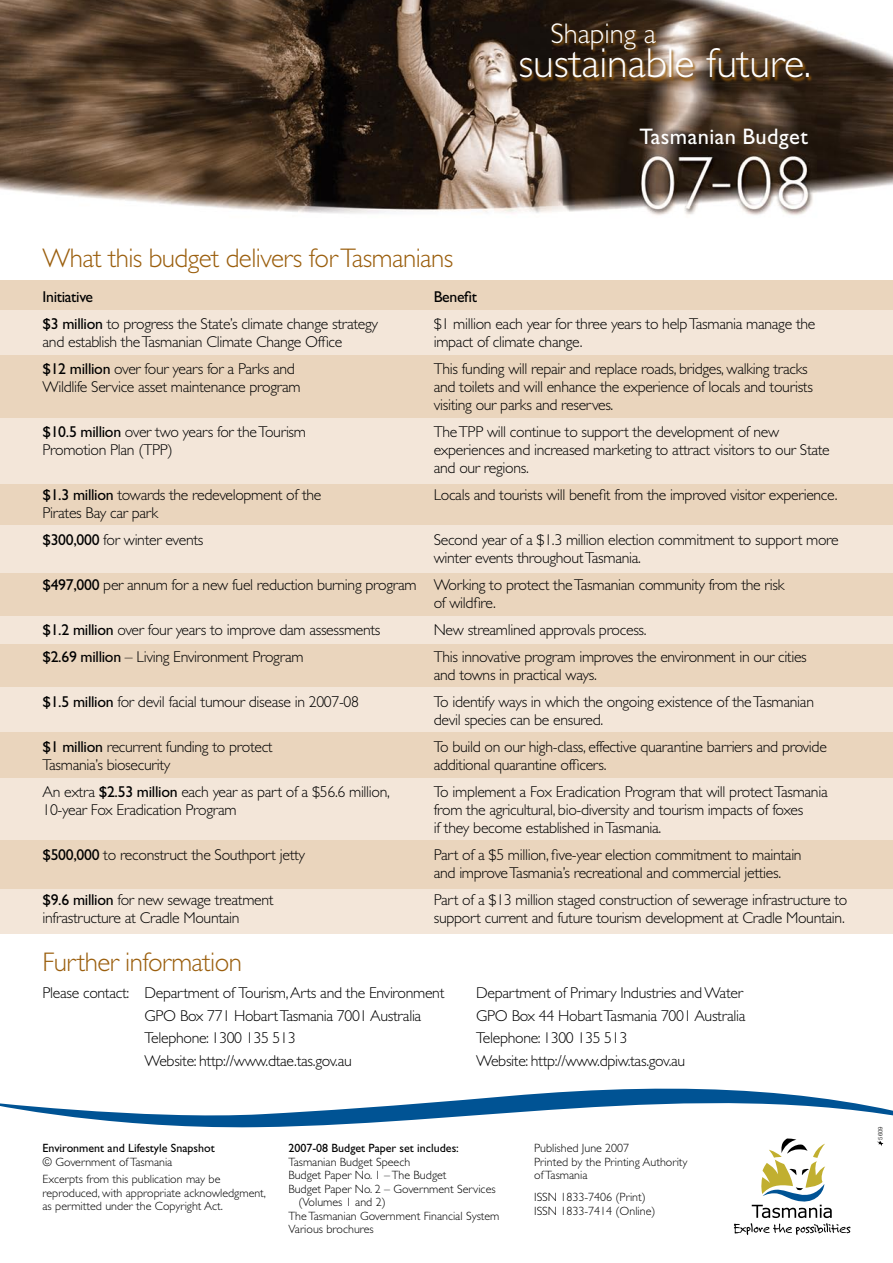
<style>
.page{position:relative;width:893px;height:1263px;background:#fff}
.page>*{position:absolute;margin:0;border:0;box-sizing:border-box;transform-origin:0 0}
.t1{font:300 42px "Gill Sans";color:#fff}
.t2{font:300 28.5px "Gill Sans";color:#fff}
.t3{font:300 27px "Gill Sans";letter-spacing:-.02em;color:#9b5f0e}
.t4{font:22.5px "Gill Sans";letter-spacing:.02em;color:#fff}
.t5{font:300 15.75px/18px "Gill Sans";letter-spacing:-.02em;color:#000}
.t6{font:15.75px "Gill Sans";letter-spacing:-.02em;color:#000}
.t7{font:300 12px/13.5px "Gill Sans";color:#000}
.t8{font:12px "Gill Sans";color:#000}
.t9{font:300 6px "Helvetica Neue";color:#000}
.s1{font-weight:400}
</style>
<div class="page">
<div style="left:0;top:281px;width:893px;height:625px;background:#ead5bd"></div>
<div style="left:0;top:310px;width:893px;height:45px;background:#f3e6d9"></div>
<div style="left:0;top:418px;width:893px;height:65px;background:#f3e6d9"></div>
<div style="left:0;top:525px;width:893px;height:48px;background:#f3e6d9"></div>
<div style="left:0;top:687px;width:893px;height:45px;background:#f3e6d9"></div>
<div style="left:0;top:778px;width:893px;height:62px;background:#f3e6d9"></div>
<div style="left:0;top:617px;width:893px;height:27px;background:#f3e6d9"></div>
<img style="left:0;top:0;width:893px;height:216px">
<svg style="left:0;top:1089px;width:893px;height:39px"></svg>
<svg style="left:734px;top:1138px;width:116px;height:97px"></svg>
<div style="left:0;top:889px;width:893px;height:44px;background:#f3e6d9"></div>
<svg style="left:519px;top:22px;width:295px;height:61px;background:#59442f"></svg>
<svg style="left:877px;top:1140px;width:6px;height:6px"></svg>
<h2 class="t2" style="left:550px;top:17px;width:107px">Shaping a</h2>
<h1 class="t1" style="left:518px;top:39px;width:294px">sustainable future.</h1>
<h3 class="t4" style="left:639px;top:123px;width:170px">Tasmanian Budget</h3>
<h3 class="t3" style="left:43px;top:243px;width:412px">What this budget delivers for Tasmanians</h3>
<p class="t6" style="left:43px;top:288px;width:52px">Initiative</p>
<p class="t6" style="left:434px;top:288px;width:45px">Benefit</p>
<p class="t5" style="left:43px;top:315px;width:337px"><span class="s1">$3 million</span> to progress the State’s climate change strategy</p>
<p class="t5" style="left:434px;top:315px;width:383px">$1 million each year for three years to help Tasmania manage the</p>
<p class="t5" style="left:43px;top:333px;width:301px">and establish the Tasmanian Climate Change Office</p>
<p class="t5" style="left:434px;top:333px;width:150px">impact of climate change.</p>
<p class="t5" style="left:43px;top:360px;width:254px"><span class="s1">$12 million</span> over four years for a Parks and</p>
<p class="t5" style="left:434px;top:360px;width:376px">This funding will repair and replace roads, bridges, walking tracks</p>
<p class="t5" style="left:43px;top:378px;width:260px">Wildlife Service asset maintenance program</p>
<p class="t5" style="left:434px;top:378px;width:381px">and toilets and will enhance the experience of locals and tourists visiting our parks and reserves.</p>
<p class="t5" style="left:43px;top:423px;width:265px"><span class="s1">$10.5 million</span> over two years for the Tourism</p>
<p class="t5" style="left:434px;top:423px;width:347px">The TPP will continue to support the development of new</p>
<p class="t5" style="left:43px;top:441px;width:132px">Promotion Plan (TPP)</p>
<p class="t5" style="left:434px;top:441px;width:398px">experiences and increased marketing to attract visitors to our State and our regions.</p>
<p class="t5" style="left:43px;top:486px;width:280px"><span class="s1">$1.3 million</span> towards the redevelopment of the</p>
<p class="t5" style="left:434px;top:486px;width:405px">Locals and tourists will benefit from the improved visitor experience.</p>
<p class="t5" style="left:43px;top:499px;width:162px;line-height:27px">Pirates Bay car park <span class="s1">$300,000</span> for winter events</p>
<p class="t5" style="left:434px;top:531px;width:406px">Second year of a $1.3 million election commitment to support more winter events throughout Tasmania.</p>
<p class="t5" style="left:434px;top:576px;width:352px;text-indent:-391px"><span class="s1">$497,000</span> per annum for a new fuel reduction burning program Working to protect the Tasmanian community from the risk of wildfire.</p>
<p class="t5" style="left:43px;top:621px;width:339px"><span class="s1">$1.2 million</span> over four years to improve dam assessments</p>
<p class="t5" style="left:434px;top:621px;width:214px">New streamlined approvals process.</p>
<p class="t5" style="left:43px;top:648px;width:263px"><span class="s1">$2.69 million</span> – Living Environment Program</p>
<p class="t5" style="left:434px;top:648px;width:375px">This innovative program improves the environment in our cities and towns in practical ways.</p>
<p class="t5" style="left:43px;top:693px;width:318px"><span class="s1">$1.5 million</span> for devil facial tumour disease in 2007-08</p>
<p class="t5" style="left:434px;top:693px;width:382px">To identify ways in which the ongoing existence of the Tasmanian devil species can be ensured.</p>
<p class="t5" style="left:43px;top:738px;width:232px"><span class="s1">$1 million</span> recurrent funding to protect</p>
<p class="t5" style="left:434px;top:738px;width:395px">To build on our high-class, effective quarantine barriers and provide</p>
<p class="t5" style="left:43px;top:756px;width:129px">Tasmania’s biosecurity</p>
<p class="t5" style="left:434px;top:756px;width:174px">additional quarantine officers.</p>
<p class="t5" style="left:43px;top:783px;width:349px">An extra <span class="s1">$2.53 million</span> each year as part of a $56.6 million,</p>
<p class="t5" style="left:434px;top:783px;width:395px">To implement a Fox Eradication Program that will protect Tasmania</p>
<p class="t5" style="left:43px;top:801px;width:196px">10-year Fox Eradication Program</p>
<p class="t5" style="left:434px;top:801px;width:371px">from the agricultural, bio-diversity and tourism impacts of foxes if they become established in Tasmania.</p>
<p class="t5" style="left:43px;top:846px;width:264px"><span class="s1">$500,000</span> to reconstruct the Southport jetty</p>
<p class="t5" style="left:434px;top:846px;width:369px">Part of a $5 million, five-year election commitment to maintain and improve Tasmania’s recreational and commercial jetties.</p>
<p class="t5" style="left:43px;top:891px;width:233px"><span class="s1">$9.6 million</span> for new sewage treatment</p>
<p class="t5" style="left:434px;top:891px;width:415px">Part of a $13 million staged construction of sewerage infrastructure to</p>
<p class="t5" style="left:43px;top:909px;width:199px">infrastructure at Cradle Mountain</p>
<p class="t5" style="left:434px;top:909px;width:413px">support current and future tourism development at Cradle Mountain.</p>
<h3 class="t3" style="left:43px;top:947px;width:201px">Further information</h3>
<p class="t5" style="left:43px;top:984px;width:403px">Please contact: Department of Tourism, Arts and the Environment</p>
<p class="t5" style="left:476px;top:984px;width:268px">Department of Primary Industries and Water</p>
<p class="t5" style="left:145px;top:1006px;width:278px">GPO Box 771 Hobart Tasmania 7001 Australia</p>
<p class="t5" style="left:476px;top:1006px;width:271px">GPO Box 44 Hobart Tasmania 7001 Australia</p>
<p class="t5" style="left:145px;top:1029px;width:153px">Telephone: 1300 135 513</p>
<p class="t5" style="left:476px;top:1029px;width:153px">Telephone: 1300 135 513</p>
<p class="t5" style="left:145px;top:1051px;width:209px">Website: http://www.dtae.tas.gov.au</p>
<p class="t5" style="left:476px;top:1051px;width:211px">Website: http://www.dpiw.tas.gov.au</p>
<p class="t8" style="left:43px;top:1141px;width:174px">Environment and Lifestyle Snapshot</p>
<p class="t7" style="left:43px;top:1153px;width:179px;line-height:17.7px">© Government of Tasmania<br>Excerpts from this publication may be</p>
<p class="t7" style="left:43px;top:1186px;width:225px">reproduced, with appropriate acknowledgment, as permitted under the Copyright Act.</p>
<p class="t8" style="left:288px;top:1141px;width:172px">2007-08 Budget Paper set includes:</p>
<p class="t7" style="left:288px;top:1155px;width:123px">Tasmanian Budget Speech</p>
<p class="t7" style="left:288px;top:1168px;width:160px">Budget Paper No. 1 – The Budget</p>
<p class="t7" style="left:288px;top:1182px;width:209px">Budget Paper No. 2 – Government Services</p>
<p class="t7" style="left:298px;top:1195px;width:89px">(Volumes 1 and 2)</p>
<p class="t7" style="left:288px;top:1209px;width:213px">The Tasmanian Government Financial System</p>
<p class="t7" style="left:288px;top:1222px;width:87px">Various brochures</p>
<p class="t7" style="left:534px;top:1141px;width:155px">Published June 2007<br>Printed by the Printing Authority of Tasmania</p>
<p class="t7" style="left:534px;top:1190px;width:123px">ISSN 1833-7406 (Print)<br>ISSN 1833-7414 (Online)</p>
<p class="t9" style="left:877px;top:1140px;width:15px;rotate:-90deg">5609</p>
</div>
